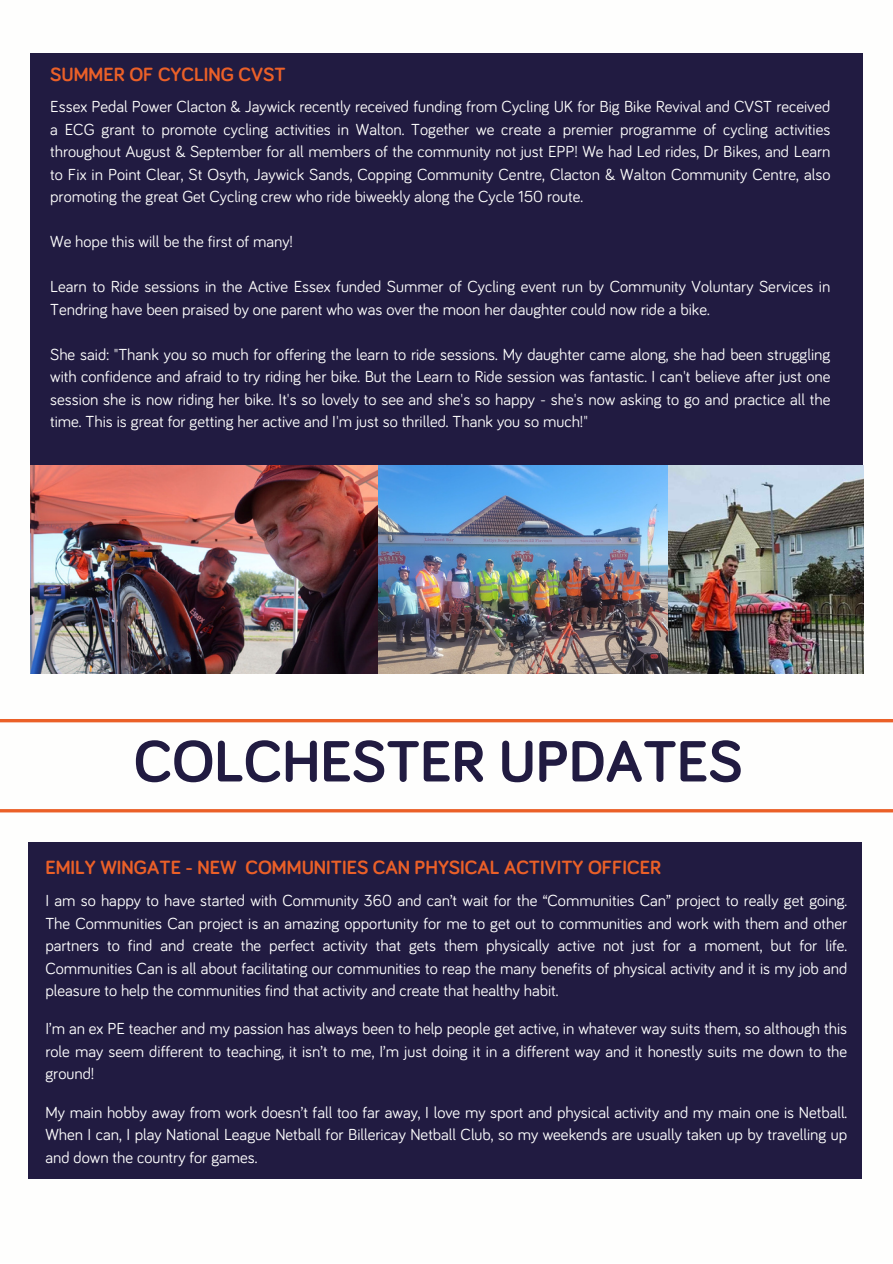
<style>
.page{position:relative;width:893px;height:1264px;background:#fff}
.page>*{position:absolute;margin:0;border:0;box-sizing:border-box;transform-origin:0 0}
.t1{font:700 60px "Bariol";color:#211b41}
.t2{font:700 19.8px "Bariol";color:#eb6028}
.t3{font:16.5px/22.5px "Bariol";color:#fefefd;text-align:justify}
.t4{font:16.5px/22.5px "Bariol";color:#fff;text-align:justify}
</style>
<div class="page">
<div style="left:30px;top:53px;width:832px;height:505px;background:#211b41"></div>
<img style="left:30px;top:465px;width:833px;height:208px">
<hr style="left:0;top:809px;width:892px;height:3px;background:#eb6028">
<hr style="left:0;top:719px;width:892px;height:3px;background:#eb6028">
<div style="left:29px;top:842px;width:832px;height:337px;background:#211b41"></div>
<p class="t2" style="left:50px;top:65px;width:237px">SUMMER OF CYCLING CVST</p>
<p class="t3" style="left:50px;top:96px;width:781px">Essex Pedal Power Clacton &amp; Jaywick recently received funding from Cycling UK for Big Bike Revival and CVST received a ECG grant to promote cycling activities in Walton. Together we create a premier programme of cycling activities throughout August &amp; September for all members of the community not just EPP! We had Led rides, Dr Bikes, and Learn to Fix in Point Clear, St Osyth, Jaywick Sands, Copping Community Centre, Clacton &amp; Walton Community Centre, also promoting the great Get Cycling crew who ride biweekly along the Cycle 150 route.</p>
<p class="t3" style="left:50px;top:231px;width:244px">We hope this will be the first of many!</p>
<p class="t3" style="left:50px;top:276px;width:781px">Learn to Ride sessions in the Active Essex funded Summer of Cycling event run by Community Voluntary Services in<br>Tendring have been praised by one parent who was over the moon her daughter could now ride a bike.</p>
<p class="t3" style="left:50px;top:343px;width:781px">She said: "Thank you so much for offering the learn to ride sessions. My daughter came along, she had been struggling with confidence and afraid to try riding her bike. But the Learn to Ride session was fantastic. I can't believe after just one session she is now riding her bike. It's so lovely to see and she's so happy - she's now asking to go and practice all the time. This is great for getting her active and I'm just so thrilled. Thank you so much!"</p>
<p class="t1" style="left:134px;top:734px;width:610px">COLCHESTER UPDATES</p>
<p class="t2" style="left:45px;top:858px;width:617px">EMILY WINGATE - NEW COMMUNITIES CAN PHYSICAL ACTIVITY OFFICER</p>
<p class="t4" style="left:45px;top:890px;width:803px">I am so happy to have started with Community 360 and can’t wait for the “Communities Can” project to really get going.<br>The Communities Can project is an amazing opportunity for me to get out to communities and work with them and other partners to find and create the perfect activity that gets them physically active not just for a moment, but for life.<br>Communities Can is all about facilitating our communities to reap the many benefits of physical activity and it is my job and pleasure to help the communities find that activity and create that healthy habit.</p>
<p class="t4" style="left:45px;top:1018px;width:803px">I’m an ex PE teacher and my passion has always been to help people get active, in whatever way suits them, so although this role may seem different to teaching, it isn’t to me, I’m just doing it in a different way and it honestly suits me down to the ground!</p>
<p class="t4" style="left:45px;top:1101px;width:803px">My main hobby away from work doesn’t fall too far away, I love my sport and physical activity and my main one is Netball.<br>When I can, I play National League Netball for Billericay Netball Club, so my weekends are usually taken up by travelling up and down the country for games.</p>
</div>
